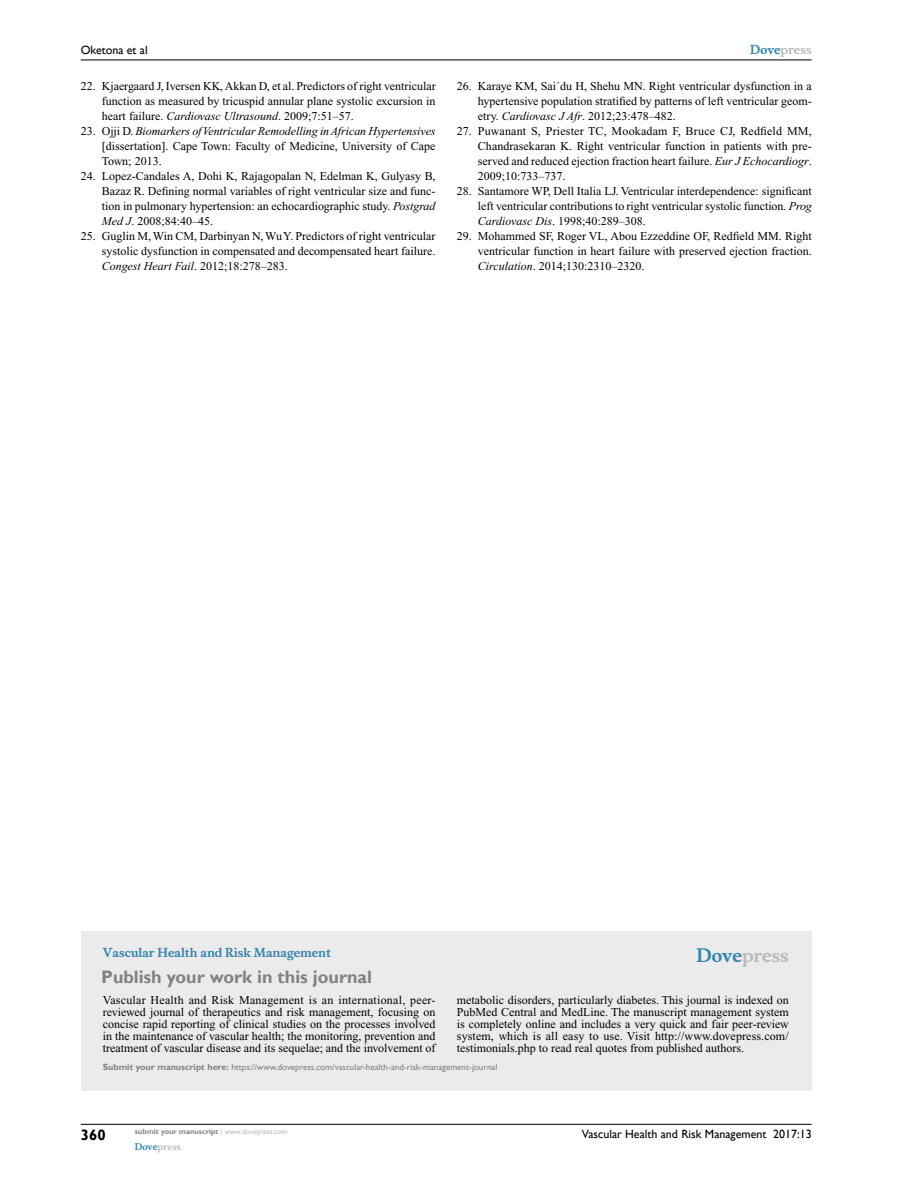
<style>
.page{position:relative;width:918px;height:1188px;background:#fff}
.page>*{position:absolute;margin:0;border:0;box-sizing:border-box;transform-origin:0 0}
.t1{font:700 18px "Gill Sans";color:#808285}
.t2{font:700 18px "Musee";color:#b8babc}
.t3{font:700 15px "Gill Sans";color:#000}
.t4{font:12px/15px "Times New Roman";color:#000;text-align:justify}
.t5{font:12px "Gill Sans";color:#000}
.t6{font:700 12px "Musee";color:#3785ad}
.t7{font:700 12px "Musee";color:#b8babc}
.t8{font:9px "Gill Sans";color:#808285}
.t9{font:700 9px "Musee";color:#b8babc}
.t10{font:700 7.5px "Gill Sans";color:#808285}
.s1{font-style:italic}
.s2{color:#3785ad}
.s3{font-style:inherit}
.s4{font-weight:700}
.s5{font-weight:400;color:#b8babc}
</style>
<div class="page">
<div style="left:81px;top:931px;width:731px;height:159px;background:#ebebec"></div>
<hr style="left:81px;top:1124px;width:731px;height:1px;background:#000">
<hr style="left:81px;top:60px;width:731px;height:1px;background:#000">
<p class="t5" style="left:81px;top:43px;width:68px">Oketona et al</p>
<p class="t4" style="left:102px;top:79px;width:335px;text-indent:-21px">22. Kjaergaard J, Iversen KK, Akkan D, et al. Predictors of right ventricular function as measured by tricuspid annular plane systolic excursion in heart failure. <span class="s1">Cardiovasc Ultrasound</span>. 2009;7:51–57.</p>
<p class="t4" style="left:102px;top:124px;width:335px;text-indent:-21px">23. Ojji D. <span class="s1">Biomarkers of Ventricular Remodelling in African Hypertensives </span>[dissertation]. Cape Town: Faculty of Medicine, University of Cape Town; 2013.</p>
<p class="t4" style="left:102px;top:169px;width:335px;text-indent:-21px">24. Lopez-Candales A, Dohi K, Rajagopalan N, Edelman K, Gulyasy B, Bazaz R. Defining normal variables of right ventricular size and func&shy;tion in pulmonary hypertension: an echocardiographic study. <span class="s1">Postgrad Med J</span>. 2008;84:40–45.</p>
<p class="t4" style="left:102px;top:229px;width:335px;text-indent:-21px">25. Guglin M, Win CM, Darbinyan N, Wu Y. Predictors of right ventricular systolic dysfunction in compensated and decompensated heart failure.<br><span class="s1">Congest Heart Fail</span>. 2012;18:278–283.</p>
<p class="t7" style="left:750px;top:43px;width:63px"><span class="s2">Dove</span>press</p>
<p class="t4" style="left:478px;top:79px;width:335px;text-indent:-21px">26. Karaye KM, Sai<span class="s3">´</span>du H, Shehu MN. Right ventricular dysfunction in a hypertensive population stratified by patterns of left ventricular geom&shy;etry. <span class="s1">Cardiovasc J Afr</span>. 2012;23:478–482.</p>
<p class="t4" style="left:478px;top:124px;width:335px;text-indent:-21px">27. Puwanant S, Priester TC, Mookadam F, Bruce CJ, Redfield MM, Chandrasekaran K. Right ventricular function in patients with pre&shy;served and reduced ejection fraction heart failure. <span class="s1">Eur J Echocardiogr</span>.<br>2009;10:733–737.</p>
<p class="t4" style="left:478px;top:184px;width:335px;text-indent:-21px">28. Santamore WP, Dell Italia LJ. Ventricular interdependence: significant left ventricular contributions to right ventricular systolic function. <span class="s1">Prog Cardiovasc Dis</span>. 1998;40:289–308.</p>
<p class="t4" style="left:478px;top:229px;width:335px;text-indent:-21px">29. Mohammed SF, Roger VL, Abou Ezzeddine OF, Redfield MM. Right ventricular function in heart failure with preserved ejection fraction.<br><span class="s1">Circulation</span>. 2014;130:2310–2320.</p>
<p class="t6" style="left:103px;top:946px;width:230px">Vascular Health and Risk Management</p>
<h1 class="t1" style="left:101px;top:966px;width:272px">Publish your work in this journal</h1>
<h1 class="t2" style="left:697px;top:945px;width:94px"><span class="s2">Dove</span>press</h1>
<p class="t4" style="left:103px;top:994px;width:334px;line-height:12px">Vascular Health and Risk Management is an international, peer&shy;reviewed journal of therapeutics and risk management, focusing on concise rapid reporting of clinical studies on the processes involved in the maintenance of vascular health; the monitoring, prevention and treatment of vascular disease and its sequelae; and the involvement of</p>
<p class="t4" style="left:457px;top:994px;width:333px;line-height:12px">metabolic disorders, particularly diabetes. This journal is indexed on PubMed Central and MedLine. The manuscript management system is completely online and includes a very quick and fair peer-review system, which is all easy to use. Visit http://www.dovepress.com/ testimonials.php to read real quotes from published authors.</p>
<p class="t8" style="left:103px;top:1062px;width:396px"><span class="s4">Submit your manuscript here:</span> https://www.dovepress.com/vascular-health-and-risk-management-journal</p>
<p class="t3" style="left:81px;top:1126px;width:26px">360</p>
<p class="t10" style="left:135px;top:1127px;width:154px">submit your manuscript <span class="s5">| www.dovepress.com</span></p>
<p class="t9" style="left:135px;top:1141px;width:48px"><span class="s2">Dove</span>press</p>
<p class="t5" style="left:582px;top:1127px;width:231px">Vascular Health and Risk Management 2017:13</p>
</div>
